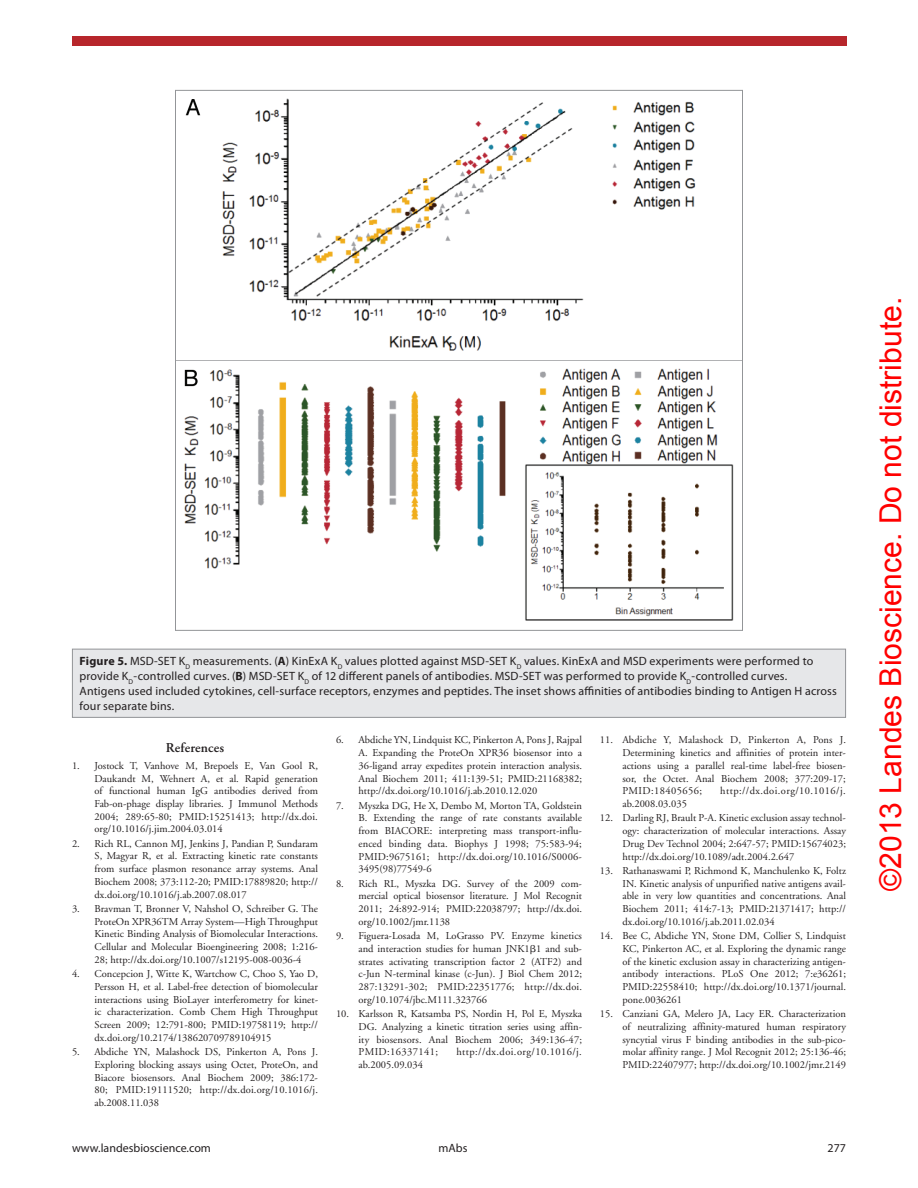
<style>
.page{position:relative;width:918px;height:1188px;background:#fff}
.page>*{position:absolute;margin:0;border:0;box-sizing:border-box;transform-origin:0 0}
.t1{font:30.15px "Arial";color:#f00}
.t2{font:600 13.5px "Adobe Garamond";letter-spacing:.01em;color:#231f20}
.t3{font:12px/15px "Myriad Pro";letter-spacing:.01em;color:#231f20}
.t4{font:10.5px/12.8px "Adobe Garamond";color:#231f20;text-align:justify}
.t5{font:10.5px "Adobe Garamond";letter-spacing:.04em;color:#231f20}
.s1{font-weight:700}
.s2{font-family:"Universal Std Greekw Math Pi"}
</style>
<div class="page">
<div style="left:72px;top:36px;width:774px;height:10px;background:#b7262b"></div>
<div style="left:72px;top:649px;width:774px;height:68px;background:#e6e7e9"></div>
<div style="left:72px;top:649px;width:774px;height:69px;border:1px solid #939598"></div>
<img style="left:177px;top:98px;width:564px;height:523px">
<p class="t3" style="left:80px;top:654px;width:759px"><span class="s1">Figure 5.</span> MSD-SET K<sub>D</sub> measurements. (<span class="s1">A</span>) KinExA K<sub>D</sub> values plotted against MSD-SET K<sub>D</sub> values. KinExA and MSD experiments were performed to provide K<sub>D</sub>-controlled curves. (<span class="s1">B</span>) MSD-SET K<sub>D</sub> of 12 different panels of antibodies. MSD-SET was performed to provide K<sub>D</sub>-controlled curves.<br>Antigens used included cytokines, cell-surface receptors, enzymes and peptides. The inset shows affinities of antibodies binding to Antigen H across four separate bins.</p>
<p class="t2" style="left:166px;top:740px;width:60px">References</p>
<p class="t4" style="left:95px;top:759px;width:225px;text-indent:-23px">1. Jostock T, Vanhove M, Brepoels E, Van Gool R, Daukandt M, Wehnert A, et al. Rapid generation of functional human IgG antibodies derived from Fab-on-phage display libraries. J Immunol Methods 2004; 289:65-80; PMID:15251413; http://dx.doi. org/10.1016/j.jim.2004.03.014</p>
<p class="t4" style="left:95px;top:837px;width:225px;text-indent:-23px">2. Rich RL, Cannon MJ, Jenkins J, Pandian P, Sundaram S, Magyar R, et al. Extracting kinetic rate constants from surface plasmon resonance array systems. Anal Biochem 2008; 373:112-20; PMID:17889820; http:// dx.doi.org/10.1016/j.ab.2007.08.017</p>
<p class="t4" style="left:95px;top:903px;width:225px;text-indent:-23px">3. Bravman T, Bronner V, Nahshol O, Schreiber G. The ProteOn XPR36TM Array System—High Throughput Kinetic Binding Analysis of Biomolecular Interactions.<br>Cellular and Molecular Bioengineering 2008; 1:216- 28; http://dx.doi.org/10.1007/s12195-008-0036-4</p>
<p class="t4" style="left:95px;top:968px;width:225px;text-indent:-23px">4. Concepcion J, Witte K, Wartchow C, Choo S, Yao D, Persson H, et al. Label-free detection of biomolecular interactions using BioLayer interferometry for kinet&shy;ic characterization. Comb Chem High Throughput Screen 2009; 12:791-800; PMID:19758119; http:// dx.doi.org/10.2174/138620709789104915</p>
<p class="t4" style="left:95px;top:1046px;width:225px;text-indent:-23px">5. Abdiche YN, Malashock DS, Pinkerton A, Pons J.<br>Exploring blocking assays using Octet, ProteOn, and Biacore biosensors. Anal Biochem 2009; 386:172- 80; PMID:19111520; http://dx.doi.org/10.1016/j. ab.2008.11.038</p>
<p class="t4" style="left:359px;top:734px;width:225px;text-indent:-23px">6. Abdiche YN, Lindquist KC, Pinkerton A, Pons J, Rajpal A. Expanding the ProteOn XPR36 biosensor into a 36-ligand array expedites protein interaction analysis.<br>Anal Biochem 2011; 411:139-51; PMID:21168382; http://dx.doi.org/10.1016/j.ab.2010.12.020</p>
<p class="t4" style="left:359px;top:799px;width:225px;text-indent:-23px">7. Myszka DG, He X, Dembo M, Morton TA, Goldstein B. Extending the range of rate constants available from BIACORE: interpreting mass transport-influ&shy;enced binding data. Biophys J 1998; 75:583-94; PMID:9675161; http://dx.doi.org/10.1016/S0006- 3495(98)77549-6</p>
<p class="t4" style="left:359px;top:877px;width:225px;text-indent:-23px">8. Rich RL, Myszka DG. Survey of the 2009 com&shy;mercial optical biosensor literature. J Mol Recognit 2011; 24:892-914; PMID:22038797; http://dx.doi. org/10.1002/jmr.1138</p>
<p class="t4" style="left:359px;top:930px;width:225px;text-indent:-23px">9. Figuera-Losada M, LoGrasso PV. Enzyme kinetics and interaction studies for human JNK1<span class="s2">β</span>1 and sub&shy;strates activating transcription factor 2 (ATF2) and c-Jun N-terminal kinase (c-Jun). J Biol Chem 2012; 287:13291-302; PMID:22351776; http://dx.doi. org/10.1074/jbc.M111.323766</p>
<p class="t4" style="left:359px;top:1008px;width:225px;text-indent:-23px">10. Karlsson R, Katsamba PS, Nordin H, Pol E, Myszka DG. Analyzing a kinetic titration series using affin&shy;ity biosensors. Anal Biochem 2006; 349:136-47; PMID:16337141;</p>
<p class="t5" style="left:456px;top:1046px;width:127px">http://dx.doi.org/10.1016/j.</p>
<p class="t4" style="left:359px;top:1059px;width:66px">ab.2005.09.034</p>
<p class="t4" style="left:622px;top:734px;width:225px;text-indent:-23px">11. Abdiche Y, Malashock D, Pinkerton A, Pons J.<br>Determining kinetics and affinities of protein inter&shy;actions using a parallel real-time label-free biosen&shy;sor, the Octet. Anal Biochem 2008; 377:209-17; PMID:18405656;</p>
<p class="t5" style="left:720px;top:785px;width:127px">http://dx.doi.org/10.1016/j.</p>
<p class="t4" style="left:622px;top:798px;width:66px">ab.2008.03.035</p>
<p class="t4" style="left:622px;top:812px;width:225px;text-indent:-23px">12. Darling RJ, Brault P-A. Kinetic exclusion assay technol&shy;ogy: characterization of molecular interactions. Assay Drug Dev Technol 2004; 2:647-57; PMID:15674023; http://dx.doi.org/10.1089/adt.2004.2.647</p>
<p class="t4" style="left:622px;top:864px;width:225px;text-indent:-23px">13. Rathanaswami P, Richmond K, Manchulenko K, Foltz IN. Kinetic analysis of unpurified native antigens avail&shy;able in very low quantities and concentrations. Anal Biochem 2011; 414:7-13; PMID:21371417; http:// dx.doi.org/10.1016/j.ab.2011.02.034</p>
<p class="t4" style="left:622px;top:930px;width:225px;text-indent:-23px">14. Bee C, Abdiche YN, Stone DM, Collier S, Lindquist KC, Pinkerton AC, et al. Exploring the dynamic range of the kinetic exclusion assay in characterizing antigen&shy;antibody interactions. PLoS One 2012; 7:e36261; PMID:22558410; http://dx.doi.org/10.1371/journal. pone.0036261</p>
<p class="t4" style="left:622px;top:1008px;width:225px;text-indent:-23px">15. Canziani GA, Melero JA, Lacy ER. Characterization of neutralizing affinity-matured human respiratory syncytial virus F binding antibodies in the sub-pico&shy;molar affinity range. J Mol Recognit 2012; 25:136-46; PMID:22407977; http://dx.doi.org/10.1002/jmr.2149</p>
<p class="t3" style="left:72px;top:1140px;width:140px">www.landesbioscience.com</p>
<p class="t3" style="left:439px;top:1140px;width:30px">mAbs</p>
<p class="t3" style="left:828px;top:1140px;width:20px">277</p>
<h1 class="t1" style="left:871px;top:891px;width:595px;rotate:-90deg">©2013 Landes Bioscience. Do not distribute.</h1>
</div>
